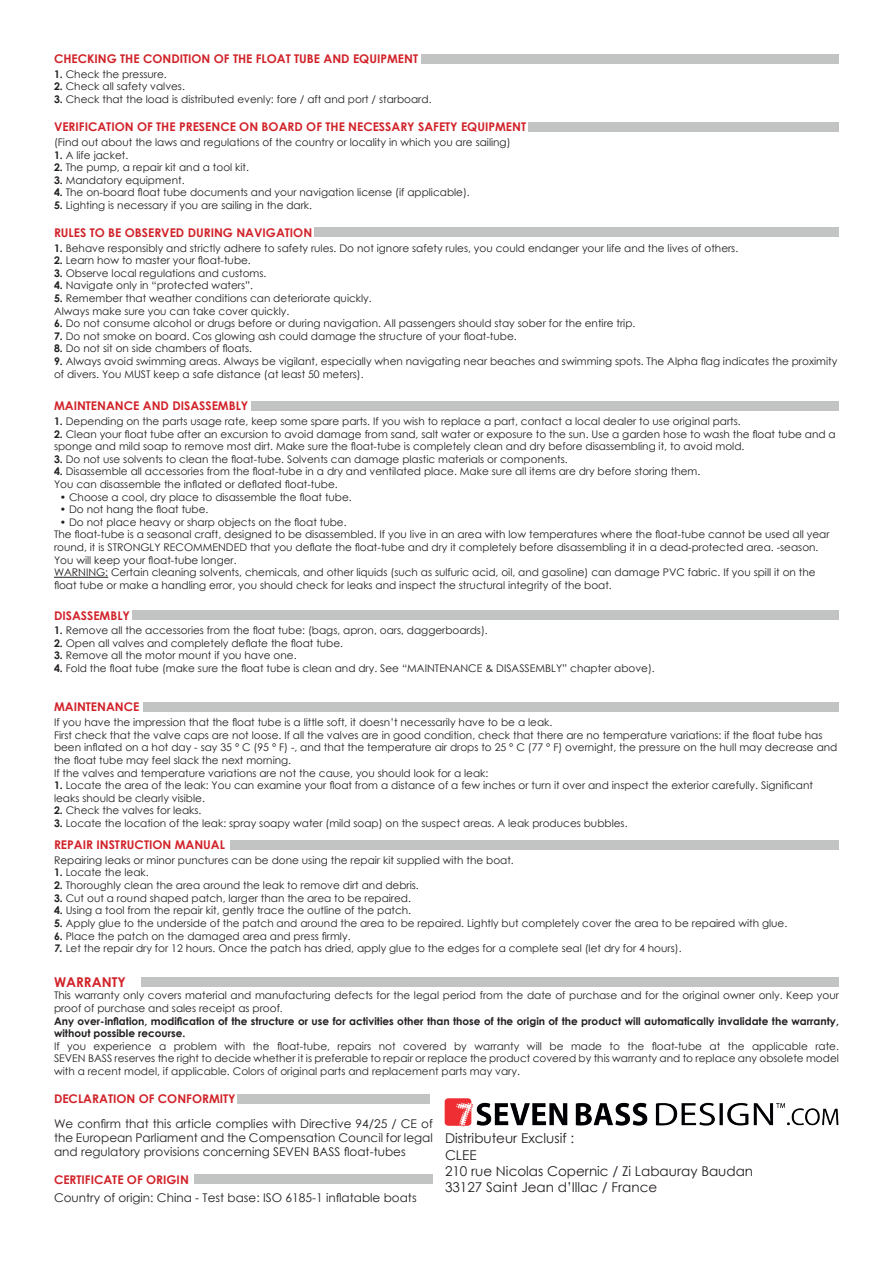
<style>
.page{position:relative;width:893px;height:1263px;background:#fff}
.page>*{position:absolute;margin:0;border:0;box-sizing:border-box;transform-origin:0 0}
.t1{font:13.5px/16.2px "Century Gothic";color:#231f20}
.t2{font:700 13.5px "Century Gothic";color:#d1232a}
.t3{font:700 12px "Century Gothic";color:#d1232a}
.t4{font:12px/14.4px "Century Gothic";color:#231f20;text-align:justify}
.t5{font:10.5px/12.6px "Century Gothic";color:#231f20}
.t6{font:700 10.5px/12.6px "Century Gothic";color:#231f20}
.s1{font-weight:700}
.s2{font-weight:700;font-style:italic}
</style>
<div class="page">
<div style="left:422px;top:54px;width:417px;height:9px;background:#c2c3c3"></div>
<div style="left:529px;top:122px;width:310px;height:9px;background:#c2c3c3"></div>
<hr style="left:54px;top:577px;width:54px;height:1px;background:#231f20">
<div style="left:132px;top:610px;width:707px;height:10px;background:#c2c3c3"></div>
<div style="left:314px;top:228px;width:525px;height:9px;background:#c2c3c3"></div>
<div style="left:251px;top:401px;width:588px;height:9px;background:#c2c3c3"></div>
<div style="left:144px;top:702px;width:695px;height:10px;background:#c2c3c3"></div>
<div style="left:230px;top:840px;width:609px;height:9px;background:#c2c3c3"></div>
<div style="left:141px;top:978px;width:698px;height:9px;background:#c2c3c3"></div>
<div style="left:237px;top:1094px;width:192px;height:9px;background:#c2c3c3"></div>
<div style="left:194px;top:1175px;width:239px;height:9px;background:#c2c3c3"></div>
<img style="left:444px;top:1098px;width:395px;height:29px">
<p class="t3" style="left:54px;top:50px;width:366px">CHECKING THE CONDITION OF THE FLOAT TUBE AND EQUIPMENT</p>
<p class="t5" style="left:54px;top:67px;width:114px"><span class="s1">1.</span> Check the pressure.</p>
<p class="t5" style="left:54px;top:80px;width:132px"><span class="s1">2.</span> Check all safety valves.</p>
<p class="t5" style="left:54px;top:93px;width:379px"><span class="s1">3.</span> Check that the load is distributed evenly: fore / aft and port / starboard.</p>
<p class="t3" style="left:54px;top:118px;width:474px">VERIFICATION OF THE PRESENCE ON BOARD OF THE NECESSARY SAFETY EQUIPMENT</p>
<p class="t5" style="left:54px;top:136px;width:458px">(Find out about the laws and regulations of the country or locality in which you are sailing)</p>
<p class="t5" style="left:54px;top:148px;width:76px"><span class="s1">1.</span> A life jacket.</p>
<p class="t5" style="left:54px;top:161px;width:197px"><span class="s1">2.</span> The pump, a repair kit and a tool kit.</p>
<p class="t5" style="left:54px;top:173px;width:132px"><span class="s1">3.</span> Mandatory equipment.</p>
<p class="t5" style="left:54px;top:186px;width:417px"><span class="s1">4.</span> The on-board float tube documents and your navigation license (if applicable).</p>
<p class="t5" style="left:54px;top:199px;width:260px"><span class="s1">5.</span> Lighting is necessary if you are sailing in the dark.</p>
<p class="t3" style="left:54px;top:223px;width:260px">RULES TO BE OBSERVED DURING NAVIGATION</p>
<p class="t5" style="left:54px;top:241px;width:686px"><span class="s1">1.</span> Behave responsibly and strictly adhere to safety rules. Do not ignore safety rules, you could endanger your life and the lives of others.</p>
<p class="t5" style="left:54px;top:254px;width:198px"><span class="s1">2.</span> Learn how to master your float-tube.</p>
<p class="t5" style="left:54px;top:266px;width:214px"><span class="s1">3.</span> Observe local regulations and customs.</p>
<p class="t5" style="left:54px;top:279px;width:201px"><span class="s1">4.</span> Navigate only in “protected waters”.</p>
<p class="t5" style="left:54px;top:292px;width:319px"><span class="s1">5.</span> Remember that weather conditions can deteriorate quickly.<br>Always make sure you can take cover quickly.</p>
<p class="t5" style="left:54px;top:317px;width:583px"><span class="s1">6.</span> Do not consume alcohol or drugs before or during navigation. All passengers should stay sober for the entire trip.</p>
<p class="t5" style="left:54px;top:329px;width:464px"><span class="s1">7.</span> Do not smoke on board. Cos glowing ash could damage the structure of your float-tube.</p>
<p class="t5" style="left:54px;top:342px;width:200px"><span class="s1">8.</span> Do not sit on side chambers of floats.</p>
<p class="t5" style="left:54px;top:355px;width:785px"><span class="s1">9.</span> Always avoid swimming areas. Always be vigilant, especially when navigating near beaches and swimming spots. The Alpha flag indicates the proximity of divers. You MUST keep a safe distance (at least 50 meters).</p>
<p class="t3" style="left:54px;top:397px;width:196px">MAINTENANCE AND DISASSEMBLY</p>
<p class="t5" style="left:54px;top:415px;width:688px"><span class="s1">1.</span> Depending on the parts usage rate, keep some spare parts. If you wish to replace a part, contact a local dealer to use original parts.</p>
<p class="t5" style="left:54px;top:427px;width:783px"><span class="s1">2.</span> Clean your float tube after an excursion to avoid damage from sand, salt water or exposure to the sun. Use a garden hose to wash the float tube and a sponge and mild soap to remove most dirt. Make sure the float-tube is completely clean and dry before disassembling it, to avoid mold.</p>
<p class="t5" style="left:54px;top:453px;width:515px"><span class="s1">3.</span> Do not use solvents to clean the float-tube. Solvents can damage plastic materials or components.</p>
<p class="t5" style="left:54px;top:465px;width:648px"><span class="s1">4.</span> Disassemble all accessories from the float-tube in a dry and ventilated place. Make sure all items are dry before storing them.<br>You can disassemble the inflated or deflated float-tube.</p>
<p class="t5" style="left:60px;top:490px;width:294px">• Choose a cool, dry place to disassemble the float tube.</p>
<p class="t5" style="left:60px;top:503px;width:150px">• Do not hang the float tube.</p>
<p class="t5" style="left:54px;top:516px;width:777px;text-indent:6px">• Do not place heavy or sharp objects on the float tube.<br>The float-tube is a seasonal craft, designed to be disassembled. If you live in an area with low temperatures where the float-tube cannot be used all year round, it is STRONGLY RECOMMENDED that you deflate the float-tube and dry it completely before disassembling it in a dead-protected area. -season.<br>You will keep your float-tube longer.<br>WARNING: Certain cleaning solvents, chemicals, and other liquids (such as sulfuric acid, oil, and gasoline) can damage PVC fabric. If you spill it on the float tube or make a handling error, you should check for leaks and inspect the structural integrity of the boat.</p>
<p class="t3" style="left:54px;top:606px;width:78px">DISASSEMBLY</p>
<p class="t5" style="left:54px;top:624px;width:435px"><span class="s1">1.</span> Remove all the accessories from the float tube: (bags, apron, oars, daggerboards).</p>
<p class="t5" style="left:54px;top:637px;width:291px"><span class="s1">2.</span> Open all valves and completely deflate the float tube.</p>
<p class="t5" style="left:54px;top:649px;width:244px"><span class="s1">3.</span> Remove all the motor mount if you have one.</p>
<p class="t5" style="left:54px;top:662px;width:602px"><span class="s1">4.</span> Fold the float tube (make sure the float tube is clean and dry. See “MAINTENANCE &amp; DISASSEMBLY” chapter above).</p>
<p class="t3" style="left:54px;top:698px;width:87px">MAINTENANCE</p>
<p class="t5" style="left:54px;top:716px;width:785px">If you have the impression that the float tube is a little soft, it doesn’t necessarily have to be a leak.<br>First check that the valve caps are not loose. If all the valves are in good condition, check that there are no temperature variations: if the float tube has been inflated on a hot day - say 35 ° C (95 ° F) -, and that the temperature air drops to 25 ° C (77 ° F) overnight, the pressure on the hull may decrease and the float tube may feel slack the next morning.<br>If the valves and temperature variations are not the cause, you should look for a leak:</p>
<p class="t5" style="left:54px;top:779px;width:760px"><span class="s1">1.</span> Locate the area of the leak: You can examine your float from a distance of a few inches or turn it over and inspect the exterior carefully. Significant leaks should be clearly visible.</p>
<p class="t5" style="left:54px;top:804px;width:149px"><span class="s1">2.</span> Check the valves for leaks.</p>
<p class="t5" style="left:54px;top:817px;width:575px"><span class="s1">3.</span> Locate the location of the leak: spray soapy water (mild soap) on the suspect areas. A leak produces bubbles.</p>
<p class="t3" style="left:54px;top:836px;width:173px">REPAIR INSTRUCTION MANUAL</p>
<p class="t5" style="left:54px;top:854px;width:461px">Repairing leaks or minor punctures can be done using the repair kit supplied with the boat.</p>
<p class="t5" style="left:54px;top:866px;width:96px"><span class="s1">1.</span> Locate the leak.</p>
<p class="t5" style="left:54px;top:879px;width:366px"><span class="s1">2.</span> Thoroughly clean the area around the leak to remove dirt and debris.</p>
<p class="t5" style="left:54px;top:891px;width:359px"><span class="s1">3.</span> Cut out a round shaped patch, larger than the area to be repaired.</p>
<p class="t5" style="left:54px;top:904px;width:359px"><span class="s1">4.</span> Using a tool from the repair kit, gently trace the outline of the patch.</p>
<p class="t5" style="left:54px;top:917px;width:735px"><span class="s1">5.</span> Apply glue to the underside of the patch and around the area to be repaired. Lightly but completely cover the area to be repaired with glue.</p>
<p class="t5" style="left:54px;top:929px;width:298px"><span class="s1">6.</span> Place the patch on the damaged area and press firmly.</p>
<p class="t5" style="left:54px;top:942px;width:629px"><span class="s2">7.</span> Let the repair dry for 12 hours. Once the patch has dried, apply glue to the edges for a complete seal (let dry for 4 hours).</p>
<p class="t2" style="left:54px;top:972px;width:73px">WARRANTY</p>
<p class="t5" style="left:54px;top:989px;width:786px">This warranty only covers material and manufacturing defects for the legal period from the date of purchase and for the original owner only. Keep your proof of purchase and sales receipt as proof.</p>
<p class="t6" style="left:54px;top:1014px;width:786px">Any over-inflation, modification of the structure or use for activities other than those of the origin of the product will automatically invalidate the warranty, without possible recourse.</p>
<p class="t5" style="left:54px;top:1039px;width:786px;text-align:justify">If you experience a problem with the float-tube, repairs not covered by warranty will be made to the float-tube at the applicable rate.<br>SEVEN BASS reserves the right to decide whether it is preferable to repair or replace the product covered by this warranty and to replace any obsolete model with a recent model, if applicable. Colors of original parts and replacement parts may vary.</p>
<p class="t3" style="left:54px;top:1090px;width:183px">DECLARATION OF CONFORMITY</p>
<p class="t4" style="left:54px;top:1116px;width:380px">We confirm that this article complies with Directive 94/25 / CE of the European Parliament and the Compensation Council for legal and regulatory provisions concerning SEVEN BASS float-tubes</p>
<p class="t3" style="left:54px;top:1171px;width:136px">CERTIFICATE OF ORIGIN</p>
<p class="t4" style="left:54px;top:1190px;width:364px">Country of origin: China - Test base: ISO 6185-1 inflatable boats</p>
<p class="t1" style="left:445px;top:1130px;width:310px">Distributeur Exclusif :<br>CLEE<br>210 rue Nicolas Copernic / Zi Labauray Baudan<br>33127 Saint Jean d’Illac / France</p>
</div>
